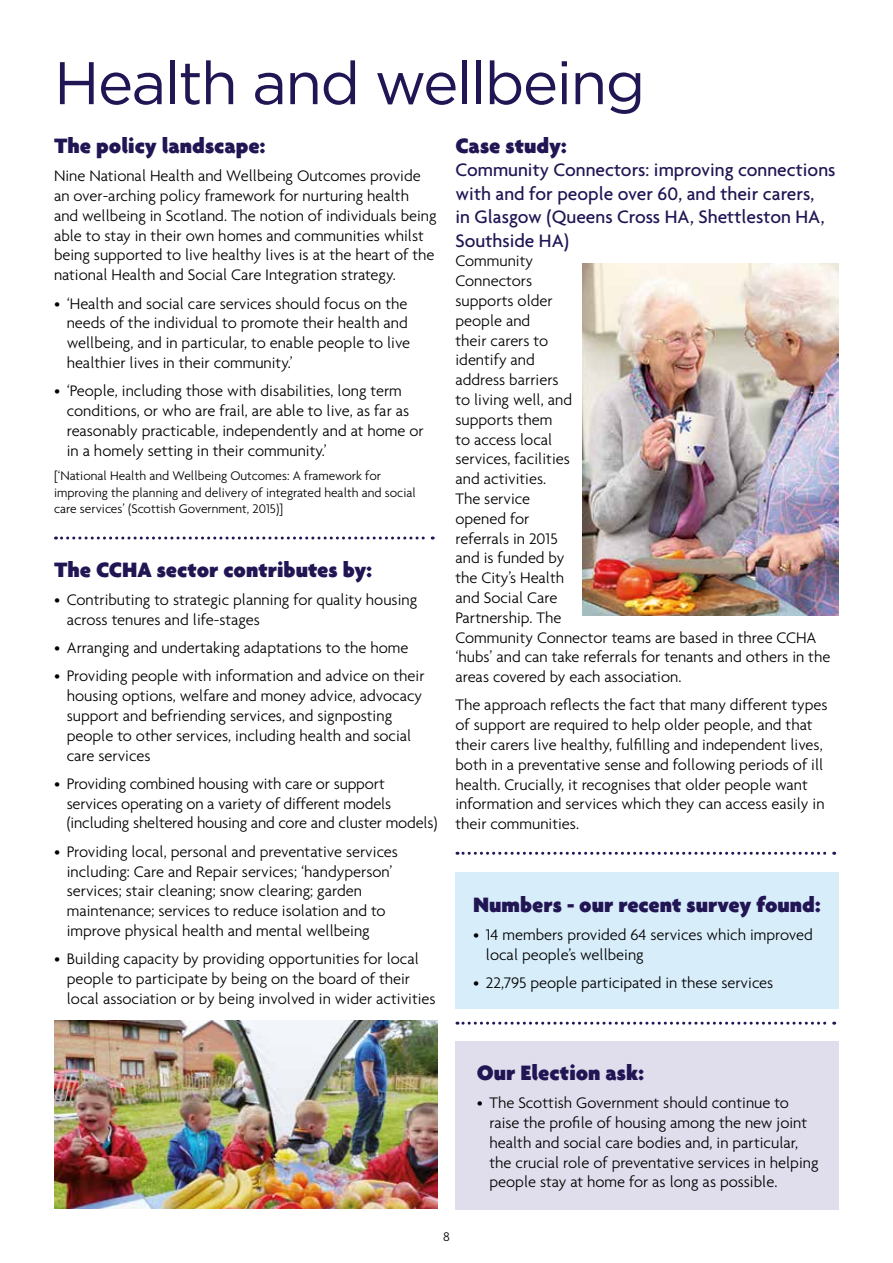
<style>
.page{position:relative;width:893px;height:1263px;background:#fff}
.page>*{position:absolute;margin:0;border:0;box-sizing:border-box;transform-origin:0 0}
.t1{font:60px "Gotham";letter-spacing:-.03em;color:#211554}
.t2{font:900 22.5px "Agenda";color:#211554}
.t3{font:500 19.5px/23.4px "Agenda";color:#211554}
.t4{font:300 16.5px/19.8px "Agenda";color:#000}
.t5{font:300 13.5px/16.2px "Agenda";color:#000}
</style>
<div class="page">
<img style="left:582px;top:263px;width:257px;height:353px">
<svg style="left:55px;top:536px;width:378px;height:3px"></svg>
<svg style="left:457px;top:852px;width:378px;height:3px"></svg>
<svg style="left:457px;top:1022px;width:378px;height:3px"></svg>
<img style="left:54px;top:1020px;width:383px;height:189px">
<div style="left:455px;top:1041px;width:384px;height:168px;background:#e0deec"></div>
<div style="left:455px;top:872px;width:384px;height:137px;background:#d8edfa"></div>
<h1 class="t1" style="left:54px;top:50px;width:593px">Health and wellbeing</h1>
<h2 class="t2" style="left:54px;top:132px;width:213px">The policy landscape:</h2>
<p class="t4" style="left:54px;top:166px;width:384px">Nine National Health and Wellbeing Outcomes provide an over-arching policy framework for nurturing health and wellbeing in Scotland. The notion of individuals being able to stay in their own homes and communities whilst being supported to live healthy lives is at the heart of the national Health and Social Care Integration strategy.</p>
<p class="t4" style="left:67px;top:293px;width:345px;text-indent:-13px">• ‘Health and social care services should focus on the needs of the individual to promote their health and wellbeing, and in particular, to enable people to live healthier lives in their community.’</p>
<p class="t4" style="left:67px;top:381px;width:358px;text-indent:-13px">• ‘People, including those with disabilities, long term conditions, or who are frail, are able to live, as far as reasonably practicable, independently and at home or in a homely setting in their community.’</p>
<p class="t5" style="left:54px;top:468px;width:363px">[‘National Health and Wellbeing Outcomes: A framework for improving the planning and delivery of integrated health and social care services’ (Scottish Government, 2015)]</p>
<h2 class="t2" style="left:54px;top:555px;width:319px">The CCHA sector contributes by:</h2>
<p class="t4" style="left:67px;top:589px;width:352px;text-indent:-13px">• Contributing to strategic planning for quality housing across tenures and life-stages</p>
<p class="t4" style="left:54px;top:637px;width:356px">• Arranging and undertaking adaptations to the home</p>
<p class="t4" style="left:67px;top:666px;width:359px;text-indent:-13px">• Providing people with information and advice on their housing options, welfare and money advice, advocacy support and befriending services, and signposting people to other services, including health and social care services</p>
<p class="t4" style="left:67px;top:773px;width:372px;text-indent:-13px">• Providing combined housing with care or support services operating on a variety of different models (including sheltered housing and core and cluster models)</p>
<p class="t4" style="left:67px;top:841px;width:333px;text-indent:-13px">• Providing local, personal and preventative services including: Care and Repair services; ‘handyperson’ services; stair cleaning; snow clearing; garden maintenance; services to reduce isolation and to improve physical health and mental wellbeing</p>
<p class="t4" style="left:67px;top:949px;width:370px;text-indent:-13px">• Building capacity by providing opportunities for local people to participate by being on the board of their local association or by being involved in wider activities</p>
<h2 class="t2" style="left:455px;top:132px;width:113px">Case study:</h2>
<p class="t3" style="left:455px;top:158px;width:381px">Community Connectors: improving connections with and for people over 60, and their carers,<br>in Glasgow (Queens Cross HA, Shettleston HA, Southside HA)</p>
<p class="t4" style="left:455px;top:251px;width:376px">Community<br>Connectors<br>supports older<br>people and<br>their carers to<br>identify and<br>address barriers<br>to living well, and<br>supports them<br>to access local<br>services, facilities<br>and activities.<br>The service<br>opened for<br>referrals in 2015<br>and is funded by<br>the City’s Health<br>and Social Care<br>Partnership. The<br>Community Connector teams are based in three CCHA ‘hubs’ and can take referrals for tenants and others in the areas covered by each association.</p>
<p class="t4" style="left:455px;top:695px;width:374px">The approach reflects the fact that many different types of support are required to help older people, and that their carers live healthy, fulfilling and independent lives, both in a preventative sense and following periods of ill health. Crucially, it recognises that older people want information and services which they can access easily in their communities.</p>
<h2 class="t2" style="left:473px;top:891px;width:349px">Numbers - our recent survey found:</h2>
<p class="t4" style="left:486px;top:925px;width:329px;text-indent:-13px">• 14 members provided 64 services which improved local people’s wellbeing</p>
<p class="t4" style="left:473px;top:973px;width:302px">• 22,795 people participated in these services</p>
<h2 class="t2" style="left:477px;top:1059px;width:169px">Our Election ask:</h2>
<p class="t4" style="left:489px;top:1093px;width:331px;text-indent:-13px">• The Scottish Government should continue to raise the profile of housing among the new joint health and social care bodies and, in particular, the crucial role of preventative services in helping people stay at home for as long as possible.</p>
<p class="t5" style="left:443px;top:1228px;width:8px">8</p>
</div>
